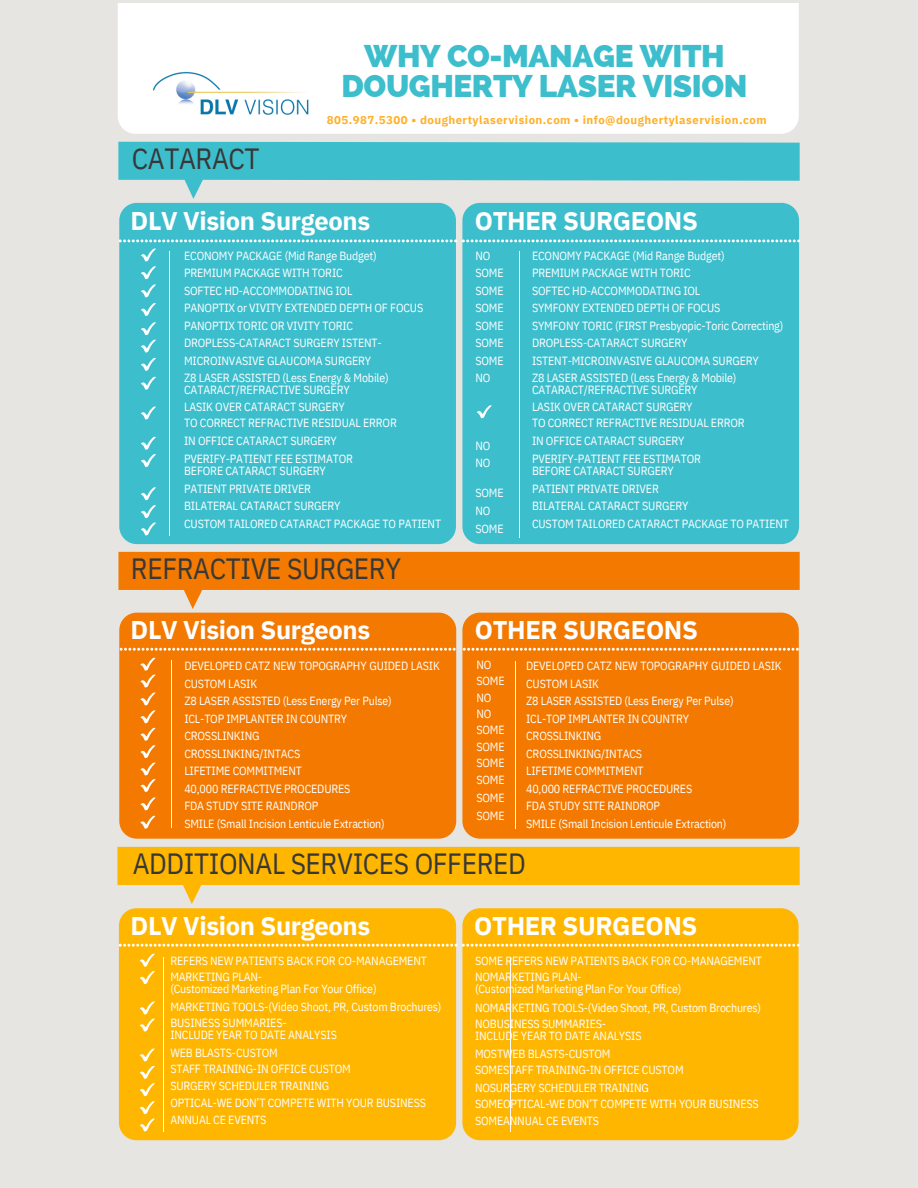
<style>
.page{position:relative;width:918px;height:1188px;background:#fff}
.page>*{position:absolute;margin:0;border:0;box-sizing:border-box;transform-origin:0 0}
.t1{font:800 31.35px/29.5px "Raleway";letter-spacing:-.015em;color:#3dbecd;text-align:center}
.t2{font:29.25px "IBM Plex Sans Cond";letter-spacing:-.015em;color:#383837}
.t3{font:700 25.5px "IBM Plex Sans";letter-spacing:-.015em;color:#fff}
.t4{font:11.85px/17.5px "IBM Plex Sans Cond";letter-spacing:-.015em;color:#fff}
.t5{font:700 11.4px "IBM Plex Sans";letter-spacing:.045em;color:#feb028}
</style>
<div class="page">
<div style="left:0;top:4px;width:917px;height:1181px;background:#e6e5e2"></div>
<svg style="left:118px;top:4px;width:681px;height:130px"></svg>
<svg style="left:118px;top:142px;width:682px;height:57px;background:#74cad3"></svg>
<svg style="left:118px;top:552px;width:682px;height:57px;background:#ee9c4a"></svg>
<svg style="left:117px;top:847px;width:683px;height:57px;background:#f6c54a"></svg>
<div style="left:119px;top:613px;width:337px;height:226px;background:#f37900;border-radius:17px"></div>
<div style="left:119px;top:203px;width:337px;height:341px;background:#3dbecd;border-radius:17px"></div>
<div style="left:462px;top:203px;width:337px;height:341px;background:#3dbecd;border-radius:17px"></div>
<svg style="left:119px;top:239px;width:681px;height:3px"></svg>
<svg style="left:120px;top:648px;width:336px;height:3px"></svg>
<div style="left:462px;top:613px;width:337px;height:226px;background:#f37900;border-radius:17px"></div>
<svg style="left:463px;top:648px;width:336px;height:3px"></svg>
<div style="left:119px;top:908px;width:337px;height:232px;background:#ffb600;border-radius:17px"></div>
<div style="left:462px;top:908px;width:337px;height:232px;background:#ffb600;border-radius:17px"></div>
<svg style="left:119px;top:944px;width:681px;height:3px"></svg>
<hr style="left:169px;top:251px;width:1px;height:285px;background:#fff">
<hr style="left:519px;top:251px;width:1px;height:286px;background:#fff">
<hr style="left:171px;top:661px;width:1px;height:167px;background:#fff">
<hr style="left:515px;top:661px;width:1px;height:168px;background:#fff">
<hr style="left:163px;top:958px;width:1px;height:174px;background:#fff">
<hr style="left:510px;top:958px;width:1px;height:174px;background:#fff">
<svg style="left:141px;top:248px;width:15px;height:49px"></svg>
<svg style="left:141px;top:303px;width:15px;height:13px"></svg>
<svg style="left:141px;top:322px;width:15px;height:49px"></svg>
<svg style="left:141px;top:377px;width:15px;height:13px"></svg>
<svg style="left:141px;top:406px;width:15px;height:14px"></svg>
<svg style="left:141px;top:437px;width:15px;height:30px"></svg>
<svg style="left:141px;top:487px;width:15px;height:49px"></svg>
<svg style="left:476px;top:405px;width:16px;height:13px"></svg>
<svg style="left:139px;top:954px;width:16px;height:30px"></svg>
<svg style="left:139px;top:1001px;width:16px;height:31px"></svg>
<svg style="left:139px;top:1048px;width:16px;height:84px"></svg>
<svg style="left:140px;top:658px;width:16px;height:152px"></svg>
<svg style="left:140px;top:816px;width:15px;height:13px"></svg>
<div style="left:160px;top:64px;width:19px;height:16px;background:#fff"></div>
<img style="left:146px;top:68px;width:167px;height:59px">
<p class="t1" style="left:342px;top:42px;width:408px">WHY CO-MANAGE WITH<br>DOUGHERTY LASER VISION</p>
<p class="t2" style="left:132px;top:139px;width:129px">CATARACT</p>
<p class="t5" style="left:327px;top:112px;width:441px">805.987.5300 • doughertylaservision.com • info@doughertylaservision.com</p>
<p class="t3" style="left:131px;top:203px;width:241px">DLV Vision Surgeons</p>
<p class="t3" style="left:475px;top:203px;width:225px">OTHER SURGEONS</p>
<p class="t4" style="left:184px;top:247px;width:194px">ECONOMY PACKAGE (Mid Range Budget)</p>
<p class="t4" style="left:184px;top:264px;width:160px">PREMIUM PACKAGE WITH TORIC</p>
<p class="t4" style="left:184px;top:282px;width:170px">SOFTEC HD-ACCOMMODATING IOL</p>
<p class="t4" style="left:184px;top:299px;width:241px">PANOPTIX or VIVITY EXTENDED DEPTH OF FOCUS</p>
<p class="t4" style="left:184px;top:317px;width:171px">PANOPTIX TORIC OR VIVITY TORIC</p>
<p class="t4" style="left:184px;top:334px;width:199px">DROPLESS-CATARACT SURGERY ISTENT-<br>MICROINVASIVE GLAUCOMA SURGERY</p>
<p class="t4" style="left:184px;top:369px;width:206px">Z8 LASER ASSISTED (Less Energy &amp; Mobile)</p>
<p class="t4" style="left:184px;top:381px;width:167px">CATARACT/REFRACTIVE SURGERY</p>
<p class="t4" style="left:184px;top:398px;width:162px">LASIK OVER CATARACT SURGERY</p>
<p class="t4" style="left:184px;top:414px;width:214px">TO CORRECT REFRACTIVE RESIDUAL ERROR</p>
<p class="t4" style="left:184px;top:431px;width:154px">IN OFFICE CATARACT SURGERY</p>
<p class="t4" style="left:184px;top:450px;width:170px">PVERIFY-PATIENT FEE ESTIMATOR</p>
<h2 class="t4" style="left:184px;top:462px;width:143px">BEFORE CATARACT SURGERY</h2>
<h3 class="t4" style="left:184px;top:480px;width:128px">PATIENT PRIVATE DRIVER</h3>
<h5 class="t4" style="left:184px;top:497px;width:158px">BILATERAL CATARACT SURGERY</h5>
<h5 class="t4" style="left:184px;top:515px;width:258px">CUSTOM TAILORED CATARACT PACKAGE TO PATIENT</h5>
<p class="t4" style="left:475px;top:247px;width:30px">NO<br>SOME<br>SOME<br>SOME<br>SOME<br>SOME<br>SOME<br>NO</p>
<p class="t4" style="left:475px;top:437px;width:16px">NO<br>NO</p>
<p class="t4" style="left:475px;top:483px;width:30px;line-height:18px">SOME<br>NO<br>SOME</p>
<p class="t4" style="left:532px;top:247px;width:194px">ECONOMY PACKAGE (Mid Range Budget)</p>
<p class="t4" style="left:532px;top:264px;width:160px">PREMIUM PACKAGE WITH TORIC</p>
<p class="t4" style="left:532px;top:282px;width:170px">SOFTEC HD-ACCOMMODATING IOL</p>
<p class="t4" style="left:532px;top:299px;width:190px">SYMFONY EXTENDED DEPTH OF FOCUS</p>
<h5 class="t4" style="left:532px;top:317px;width:253px">SYMFONY TORIC (FIRST Presbyopic-Toric Correcting)<br>DROPLESS-CATARACT SURGERY<br>ISTENT-MICROINVASIVE GLAUCOMA SURGERY</h5>
<p class="t4" style="left:532px;top:369px;width:206px">Z8 LASER ASSISTED (Less Energy &amp; Mobile)</p>
<p class="t4" style="left:532px;top:381px;width:167px">CATARACT/REFRACTIVE SURGERY</p>
<p class="t4" style="left:532px;top:398px;width:162px">LASIK OVER CATARACT SURGERY</p>
<p class="t4" style="left:532px;top:414px;width:214px">TO CORRECT REFRACTIVE RESIDUAL ERROR</p>
<p class="t4" style="left:532px;top:431px;width:154px">IN OFFICE CATARACT SURGERY</p>
<p class="t4" style="left:532px;top:450px;width:170px">PVERIFY-PATIENT FEE ESTIMATOR</p>
<p class="t4" style="left:532px;top:462px;width:143px">BEFORE CATARACT SURGERY</p>
<p class="t4" style="left:532px;top:480px;width:128px">PATIENT PRIVATE DRIVER</p>
<p class="t4" style="left:532px;top:497px;width:158px">BILATERAL CATARACT SURGERY</p>
<h2 class="t4" style="left:532px;top:515px;width:258px">CUSTOM TAILORED CATARACT PACKAGE TO PATIENT</h2>
<p class="t2" style="left:131px;top:549px;width:272px">REFRACTIVE SURGERY</p>
<h3 class="t3" style="left:131px;top:613px;width:241px">DLV Vision Surgeons</h3>
<p class="t3" style="left:475px;top:613px;width:225px">OTHER SURGEONS</p>
<p class="t4" style="left:184px;top:657px;width:257px">DEVELOPED CATZ NEW TOPOGRAPHY GUIDED LASIK<br>CUSTOM LASIK</p>
<h2 class="t4" style="left:184px;top:692px;width:209px">Z8 LASER ASSISTED (Less Energy Per Pulse)</h2>
<h1 class="t4" style="left:184px;top:709px;width:164px">ICL-TOP IMPLANTER IN COUNTRY</h1>
<h6 class="t4" style="left:184px;top:727px;width:77px">CROSSLINKING</h6>
<h4 class="t4" style="left:184px;top:744px;width:117px">CROSSLINKING/INTACS</h4>
<p class="t4" style="left:184px;top:762px;width:119px">LIFETIME COMMITMENT</p>
<p class="t4" style="left:184px;top:779px;width:168px">40,000 REFRACTIVE PROCEDURES</p>
<p class="t4" style="left:184px;top:797px;width:135px">FDA STUDY SITE RAINDROP</p>
<p class="t4" style="left:184px;top:814px;width:202px">SMILE (Small Incision Lenticule Extraction)</p>
<p class="t4" style="left:476px;top:656px;width:30px;line-height:16.4px">NO<br>SOME<br>NO<br>NO<br>SOME<br>SOME<br>SOME<br>SOME</p>
<p class="t4" style="left:476px;top:789px;width:30px">SOME<br>SOME</p>
<p class="t4" style="left:526px;top:657px;width:257px">DEVELOPED CATZ NEW TOPOGRAPHY GUIDED LASIK<br>CUSTOM LASIK</p>
<p class="t4" style="left:526px;top:692px;width:209px">Z8 LASER ASSISTED (Less Energy Per Pulse)</p>
<h4 class="t4" style="left:526px;top:709px;width:164px">ICL-TOP IMPLANTER IN COUNTRY</h4>
<h3 class="t4" style="left:526px;top:727px;width:77px">CROSSLINKING</h3>
<p class="t4" style="left:526px;top:744px;width:117px">CROSSLINKING/INTACS</p>
<p class="t4" style="left:526px;top:762px;width:119px">LIFETIME COMMITMENT</p>
<p class="t4" style="left:526px;top:779px;width:168px">40,000 REFRACTIVE PROCEDURES</p>
<p class="t4" style="left:526px;top:797px;width:135px">FDA STUDY SITE RAINDROP</p>
<p class="t4" style="left:526px;top:814px;width:202px">SMILE (Small Incision Lenticule Extraction)</p>
<p class="t2" style="left:133px;top:844px;width:395px">ADDITIONAL SERVICES OFFERED</p>
<p class="t3" style="left:131px;top:908px;width:241px">DLV Vision Surgeons</p>
<p class="t3" style="left:474px;top:908px;width:225px">OTHER SURGEONS</p>
<h5 class="t4" style="left:170px;top:952px;width:258px;line-height:16.4px">REFERS NEW PATIENTS BACK FOR CO-MANAGEMENT<br>MARKETING PLAN-</h5>
<p class="t4" style="left:170px;top:980px;width:208px">(Customized Marketing Plan For Your Office)</p>
<p class="t4" style="left:170px;top:997px;width:273px">MARKETING TOOLS-(Video Shoot, PR, Custom Brochures)</p>
<p class="t4" style="left:170px;top:1014px;width:118px">BUSINESS SUMMARIES-</p>
<p class="t4" style="left:170px;top:1026px;width:168px">INCLUDE YEAR TO DATE ANALYSIS</p>
<p class="t4" style="left:170px;top:1043px;width:109px">WEB BLASTS-CUSTOM</p>
<p class="t4" style="left:170px;top:1060px;width:182px">STAFF TRAINING-IN OFFICE CUSTOM</p>
<p class="t4" style="left:170px;top:1077px;width:161px">SURGERY SCHEDULER TRAINING</p>
<p class="t4" style="left:170px;top:1094px;width:257px">OPTICAL-WE DON’T COMPETE WITH YOUR BUSINESS</p>
<p class="t4" style="left:170px;top:1111px;width:98px">ANNUAL CE EVENTS</p>
<h4 class="t4" style="left:475px;top:952px;width:288px;line-height:16.4px">SOME REFERS NEW PATIENTS BACK FOR CO-MANAGEMENT<br>NOMARKETING PLAN-</h4>
<p class="t4" style="left:475px;top:980px;width:208px">(Customized Marketing Plan For Your Office)</p>
<p class="t4" style="left:475px;top:999px;width:288px">NOMARKETING TOOLS-(Video Shoot, PR, Custom Brochures)</p>
<p class="t4" style="left:475px;top:1015px;width:133px">NOBUSINESS SUMMARIES-</p>
<p class="t4" style="left:475px;top:1027px;width:168px">INCLUDE YEAR TO DATE ANALYSIS</p>
<p class="t4" style="left:475px;top:1044px;width:137px">MOSTWEB BLASTS-CUSTOM</p>
<p class="t4" style="left:475px;top:1061px;width:210px">SOMESTAFF TRAINING-IN OFFICE CUSTOM</p>
<p class="t4" style="left:475px;top:1078px;width:175px">NOSURGERY SCHEDULER TRAINING</p>
<p class="t4" style="left:475px;top:1095px;width:285px">SOMEOPTICAL-WE DON’T COMPETE WITH YOUR BUSINESS</p>
<p class="t4" style="left:475px;top:1112px;width:126px">SOMEANNUAL CE EVENTS</p>
</div>
